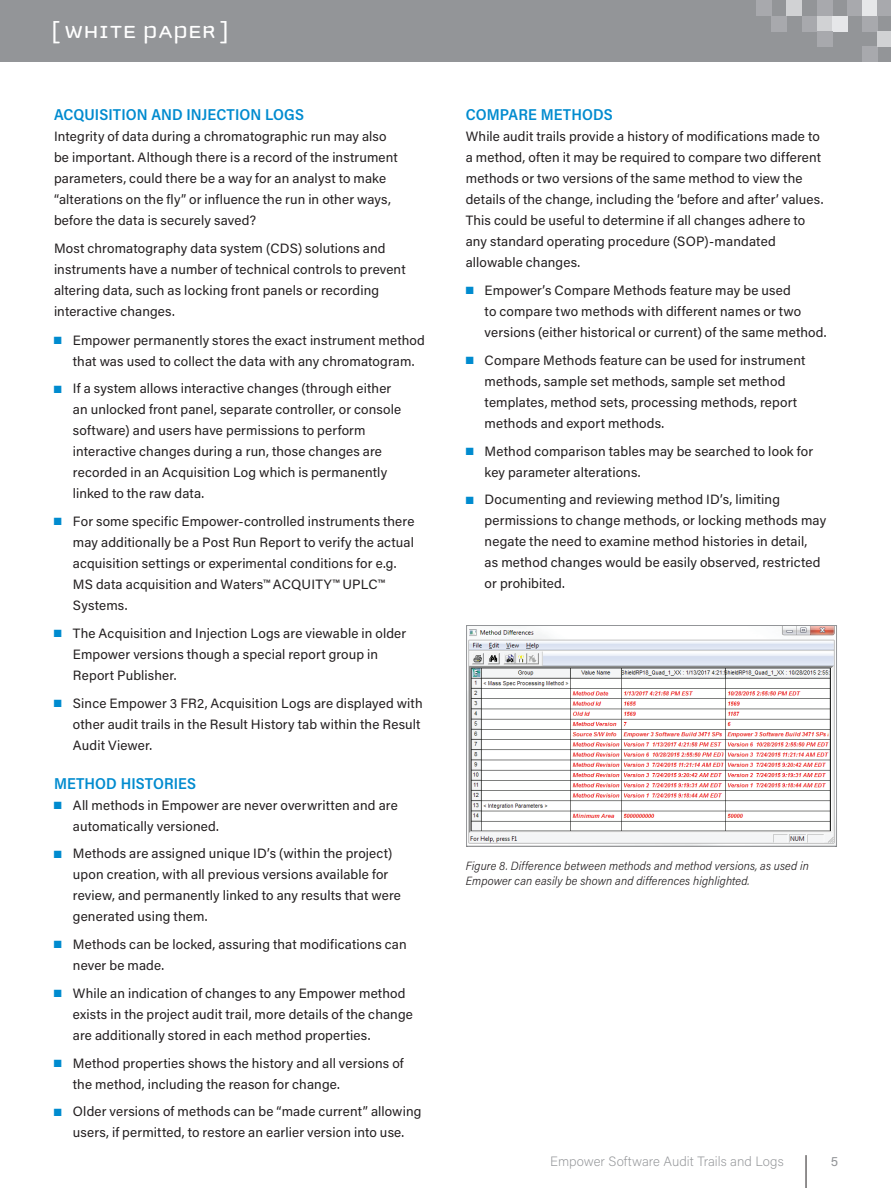
<style>
.page{position:relative;width:891px;height:1188px;background:#fff}
.page>*{position:absolute;margin:0;border:0;box-sizing:border-box;transform-origin:0 0}
.t1{font:25.5px "Cholla Unicase";letter-spacing:.025em;color:#fff;scale:1.1 1}
.t2{font:600 15.75px "Acumin Pro Semi Cond";letter-spacing:.005em;color:#008bcf}
.t3{font:13.5px/21px "Acumin Pro";letter-spacing:.01em;color:#231f20}
.t4{font:200 13.5px "Acumin Pro";color:#939598}
.t5{font:13.5px "Acumin Pro";color:#939598}
.t6{font:italic 300 12px/15px "Acumin Pro Semi Cond";letter-spacing:.01em;color:#231f20}
.s1{color:#008bcf}
</style>
<div class="page">
<hr style="left:806px;top:1155px;width:1px;height:33px;background:#231f20">
<div style="left:0;top:0;width:891px;height:62px;background:#939598"></div>
<div style="left:756px;top:0;width:15px;height:16px;background:#a8a9ad"></div>
<div style="left:862px;top:47px;width:15px;height:15px;background:#a8a9ad"></div>
<div style="left:771px;top:16px;width:16px;height:15px;background:#a8a9ad"></div>
<div style="left:787px;top:0;width:15px;height:16px;background:#d1d2d4"></div>
<div style="left:802px;top:16px;width:15px;height:15px;background:#a8a9ad"></div>
<div style="left:817px;top:16px;width:15px;height:15px;background:#d1d2d4"></div>
<div style="left:832px;top:16px;width:16px;height:15px;background:#e6e7e9"></div>
<div style="left:817px;top:0;width:15px;height:16px;background:#a8a9ad"></div>
<div style="left:817px;top:31px;width:15px;height:16px;background:#a8a9ad"></div>
<div style="left:862px;top:0;width:15px;height:16px;background:#e6e7e9"></div>
<div style="left:848px;top:0;width:14px;height:16px;background:#a8a9ad"></div>
<div style="left:877px;top:0;width:14px;height:16px;background:#a8a9ad"></div>
<div style="left:862px;top:16px;width:15px;height:15px;background:#a8a9ad"></div>
<div style="left:877px;top:31px;width:14px;height:16px;background:#d1d2d4"></div>
<img style="left:468px;top:627px;width:367px;height:218px">
<div style="left:466px;top:625px;width:371px;height:222px;border:1px solid #939598"></div>
<h1 class="t1" style="left:51px;top:19px;width:163px">[ WHITE PAPER ]</h1>
<p class="t2" style="left:54px;top:103px;width:251px">ACQUISITION AND INJECTION LOGS</p>
<p class="t3" style="left:54px;top:125px;width:345px">Integrity of data during a chromatographic run may also be important. Although there is a record of the instrument parameters, could there be a way for an analyst to make “alterations on the fly” or influence the run in other ways, before the data is securely saved?</p>
<p class="t3" style="left:54px;top:237px;width:353px">Most chromatography data system (CDS) solutions and instruments have a number of technical controls to prevent altering data, such as locking front panels or recording interactive changes.</p>
<p class="t3" style="left:73px;top:329px;width:354px;text-indent:-19px"><span class="s1">■</span> Empower permanently stores the exact instrument method that was used to collect the data with any chromatogram.</p>
<p class="t3" style="left:73px;top:378px;width:330px;text-indent:-19px"><span class="s1">■</span> If a system allows interactive changes (through either an unlocked front panel, separate controller, or console software) and users have permissions to perform interactive changes during a run, those changes are recorded in an Acquisition Log which is permanently linked to the raw data.</p>
<p class="t3" style="left:73px;top:510px;width:343px;text-indent:-19px"><span class="s1">■</span> For some specific Empower-controlled instruments there may additionally be a Post Run Report to verify the actual acquisition settings or experimental conditions for e.g.<br>MS data acquisition and Waters™ ACQUITY™ UPLC™ Systems.</p>
<p class="t3" style="left:73px;top:622px;width:335px;text-indent:-19px"><span class="s1">■</span> The Acquisition and Injection Logs are viewable in older<br>Empower versions though a special report group in<br>Report Publisher.</p>
<p class="t3" style="left:73px;top:692px;width:351px;text-indent:-19px"><span class="s1">■</span> Since Empower 3 FR2, Acquisition Logs are displayed with other audit trails in the Result History tab within the Result<br>Audit Viewer.</p>
<p class="t2" style="left:54px;top:772px;width:144px">METHOD HISTORIES</p>
<p class="t3" style="left:73px;top:794px;width:326px;text-indent:-19px"><span class="s1">■</span> All methods in Empower are never overwritten and are automatically versioned.</p>
<p class="t3" style="left:73px;top:843px;width:330px;text-indent:-19px"><span class="s1">■</span> Methods are assigned unique ID’s (within the project) upon creation, with all previous versions available for review, and permanently linked to any results that were generated using them.</p>
<p class="t3" style="left:73px;top:933px;width:335px;text-indent:-19px"><span class="s1">■</span> Methods can be locked, assuring that modifications can never be made.</p>
<p class="t3" style="left:73px;top:982px;width:342px;text-indent:-19px"><span class="s1">■</span> While an indication of changes to any Empower method exists in the project audit trail, more details of the change are additionally stored in each method properties.</p>
<p class="t3" style="left:73px;top:1052px;width:332px;text-indent:-19px"><span class="s1">■</span> Method properties shows the history and all versions of the method, including the reason for change.</p>
<p class="t3" style="left:54px;top:1101px;width:369px;text-align:center"><span class="s1">■</span> Older versions of methods can be “made current” allowing users, if permitted, to restore an earlier version into use.</p>
<p class="t2" style="left:466px;top:103px;width:148px">COMPARE METHODS</p>
<p class="t3" style="left:466px;top:125px;width:359px">While audit trails provide a history of modifications made to a method, often it may be required to compare two different methods or two versions of the same method to view the details of the change, including the ‘before and after’ values.<br>This could be useful to determine if all changes adhere to any standard operating procedure (SOP)-mandated allowable changes.</p>
<p class="t3" style="left:485px;top:279px;width:344px;text-indent:-19px"><span class="s1">■</span> Empower’s Compare Methods feature may be used<br>to compare two methods with different names or two versions (either historical or current) of the same method.</p>
<p class="t3" style="left:485px;top:349px;width:322px;text-indent:-19px"><span class="s1">■</span> Compare Methods feature can be used for instrument methods, sample set methods, sample set method templates, method sets, processing methods, report methods and export methods.</p>
<p class="t3" style="left:485px;top:440px;width:330px;text-indent:-19px"><span class="s1">■</span> Method comparison tables may be searched to look for key parameter alterations.</p>
<p class="t3" style="left:485px;top:489px;width:343px;text-indent:-19px"><span class="s1">■</span> Documenting and reviewing method ID’s, limiting permissions to change methods, or locking methods may negate the need to examine method histories in detail,<br>as method changes would be easily observed, restricted or prohibited.</p>
<p class="t6" style="left:466px;top:858px;width:345px">Figure 8. Difference between methods and method versions, as used in<br>Empower can easily be shown and differences highlighted.</p>
<p class="t4" style="left:550px;top:1152px;width:235px">Empower Software Audit Trails and Logs</p>
<p class="t5" style="left:831px;top:1151px;width:9px">5</p>
</div>
